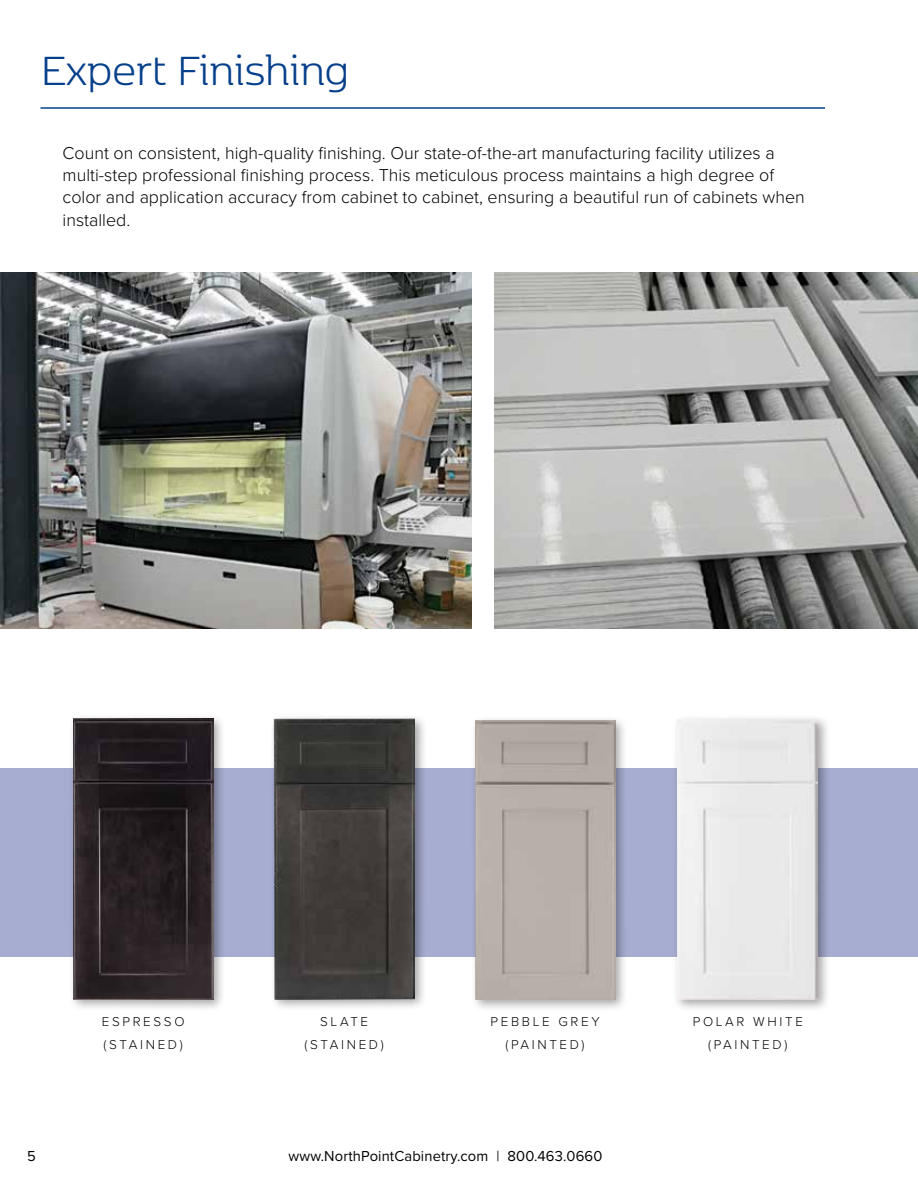
<style>
.page{position:relative;width:918px;height:1188px;background:#fff}
.page>*{position:absolute;margin:0;border:0;box-sizing:border-box;transform-origin:0 0}
.t1{font:300 48px "Kobenhavn";color:#06408b}
.t2{font:300 17.85px/22.4px "Proxima Nova";color:#000}
.t3{font:15px "Proxima Nova";letter-spacing:.01em;color:#000}
.t4{font:300 13.35px/22.4px "Proxima Nova";letter-spacing:.2em;color:#000;text-align:center}
</style>
<div class="page">
<hr style="left:40px;top:107px;width:785px;height:2px;background:#06408b">
<img style="left:0;top:272px;width:472px;height:356px">
<img style="left:495px;top:272px;width:423px;height:356px">
<div style="left:0;top:768px;width:918px;height:189px;background:#a7add1"></div>
<div style="left:672px;top:714px;width:159px;height:298px;background:#000;opacity:.36"></div>
<img style="left:678px;top:720px;width:140px;height:279px">
<div style="left:470px;top:715px;width:158px;height:297px;background:#000;opacity:.36"></div>
<img style="left:475px;top:720px;width:140px;height:279px">
<div style="left:68px;top:714px;width:158px;height:298px;background:#000;opacity:.36"></div>
<img style="left:73px;top:719px;width:140px;height:280px">
<div style="left:269px;top:714px;width:159px;height:298px;background:#000;opacity:.36"></div>
<img style="left:273px;top:719px;width:142px;height:280px">
<h1 class="t1" style="left:40px;top:38px;width:310px">Expert Finishing</h1>
<p class="t2" style="left:63px;top:141px;width:744px">Count on consistent, high-quality finishing. Our state-of-the-art manufacturing facility utilizes a multi-step professional finishing process. This meticulous process maintains a high degree of color and application accuracy from cabinet to cabinet, ensuring a beautiful run of cabinets when installed.</p>
<p class="t4" style="left:102px;top:1010px;width:84px;text-align:left">ESPRESSO (STAINED)</p>
<p class="t4" style="left:304px;top:1010px;width:81px">SLATE (STAINED)</p>
<p class="t4" style="left:491px;top:1010px;width:111px">PEBBLE GREY (PAINTED)</p>
<p class="t3" style="left:27px;top:1145px;width:10px">5</p>
<p class="t3" style="left:289px;top:1145px;width:315px">www.NorthPointCabinetry.com | 800.463.0660</p>
<p class="t4" style="left:693px;top:1010px;width:112px">POLAR WHITE (PAINTED)</p>
</div>
